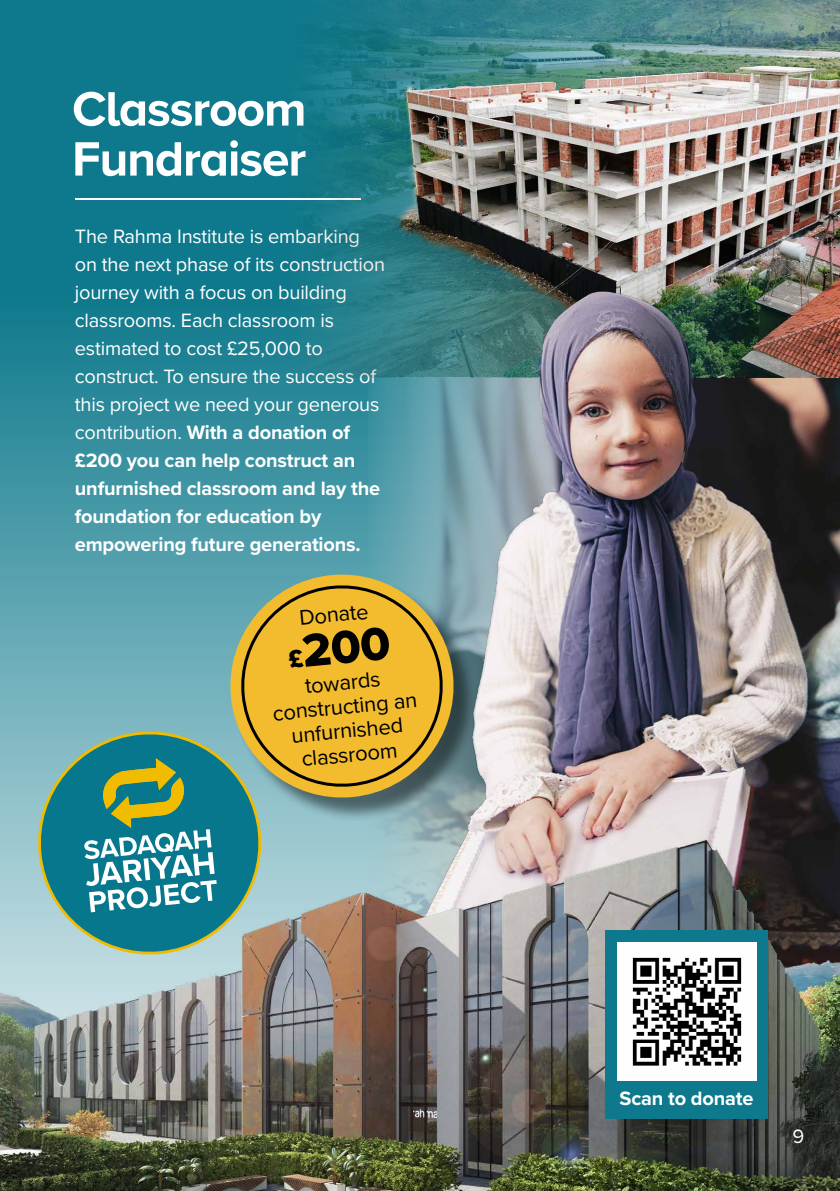
<style>
.page{position:relative;width:840px;height:1191px;background:#fff}
.page>*{position:absolute;margin:0;border:0;box-sizing:border-box;transform-origin:0 0}
.t1{font:700 50px/50px "Proxima Nova";letter-spacing:-.025em;color:#fff}
.t2{font:48px "Proxima Nova Extrabld";color:#000}
.t3{font:22px/24px "Proxima Nova";color:#000;text-align:center}
.t4{font:20px/28px "Proxima Nova";letter-spacing:-.01em;color:#fff}
.t5{font:700 20px "Proxima Nova";letter-spacing:-.01em;color:#fff}
.s1{font-weight:700}
.s2{font-size:26px}
</style>
<div class="page">
<svg style="left:0;top:0;width:369px;height:750px;background:#2e8a9b"></svg>
<img style="left:369px;top:377px;width:470px;height:373px">
<hr style="left:75px;top:198px;width:285px;height:1px;background:#fff">
<img style="left:286px;top:0;width:553px;height:377px">
<img style="left:374px;top:38px;width:465px;height:281px">
<img style="left:420px;top:252px;width:408px;height:498px">
<img style="left:0;top:750px;width:839px;height:441px">
<svg style="left:31px;top:724px;width:234px;height:237px;background:#569da0"></svg>
<svg style="left:84px;top:758px;width:132px;height:154px;background:#509891"></svg>
<div style="left:605px;top:930px;width:162px;height:189px;background:#0e798c"></div>
<div style="left:234px;top:578px;width:244px;height:244px;background:#000;opacity:.49"></div>
<svg style="left:225px;top:569px;width:233px;height:234px;background:#76988a"></svg>
<svg style="left:238px;top:582px;width:207px;height:208px;background:#d5ae3b"></svg>
<img style="left:617px;top:942px;width:138px;height:139px">
<h1 class="t1" style="left:72px;top:83px;width:236px">Classroom<br>Fundraiser</h1>
<p class="t4" style="left:75px;top:221px;width:311px">The Rahma Institute is embarking on the next phase of its construction journey with a focus on building classrooms. Each classroom is estimated to cost £25,000 to construct. To ensure the success of this project we need your generous contribution. <span class="s1">With a donation of £200 you can help construct an unfurnished classroom and lay the foundation for education by empowering future generations.</span></p>
<p class="t3" style="left:298px;top:604px;width:71px;rotate:-5deg">Donate</p>
<h2 class="t2" style="left:284px;top:617px;width:104px;rotate:-6deg"><span class="s2">£</span>200</h2>
<p class="t3" style="left:269px;top:676px;width:147px;rotate:-5deg">towards constructing an unfurnished classroom</p>
<p class="t5" style="left:619px;top:1083px;width:135px">Scan to donate</p>
<p class="t4" style="left:792px;top:1121px;width:13px">9</p>
</div>
